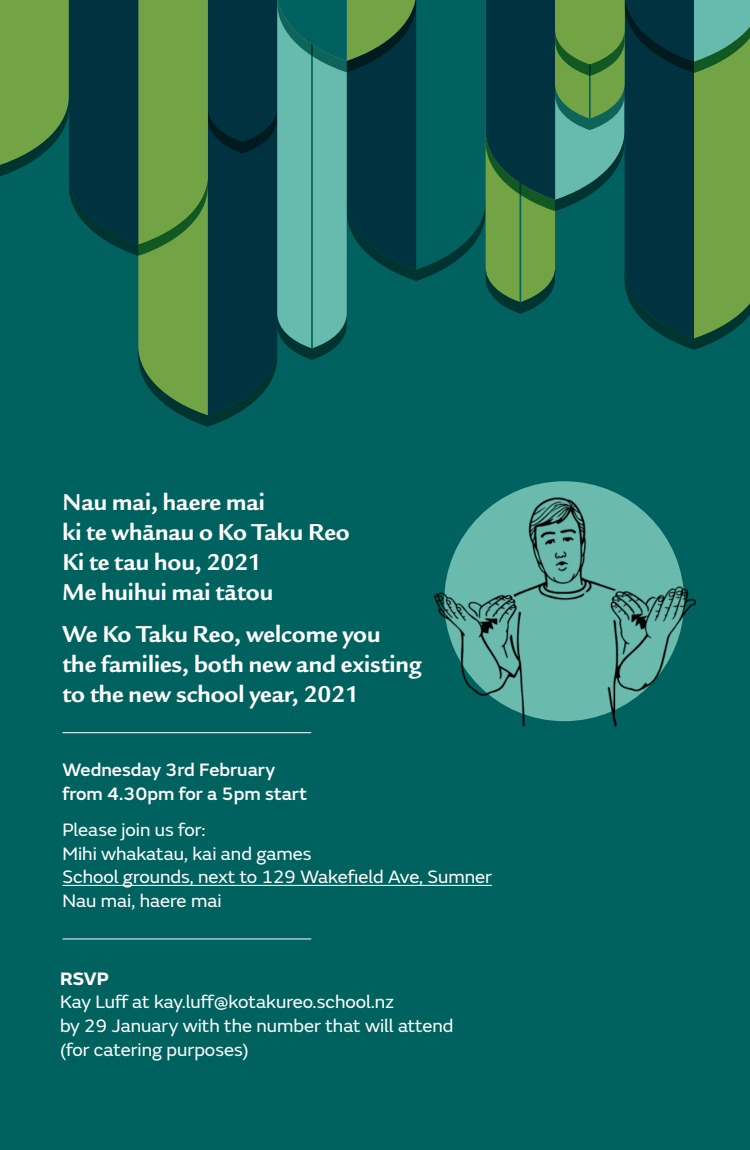
<style>
.page{position:relative;width:750px;height:1150px;background:#fff}
.page>*{position:absolute;margin:0;border:0;box-sizing:border-box;transform-origin:0 0}
.t1{font:700 25px "Legacy Sans ITC Pro";color:#fff}
.t2{font:18.75px/23.8px "FS Emeric";color:#fff}
.t3{font:500 18.75px/23.8px "FS Emeric";color:#fff}
.t4{font:700 18.75px "FS Emeric";color:#fff}
</style>
<div class="page">
<div style="left:0;top:25px;width:750px;height:1125px;background:#00625f"></div>
<svg style="left:0;top:0;width:750px;height:427px"></svg>
<hr style="left:62px;top:885px;width:430px;height:1px;background:#fff">
<hr style="left:62px;top:732px;width:249px;height:1px;background:#fff">
<hr style="left:62px;top:938px;width:249px;height:1px;background:#fff">
<img style="left:434px;top:489px;width:262px;height:238px">
<p class="t1" style="left:62px;top:487px;width:204px">Nau mai, haere mai</p>
<p class="t1" style="left:62px;top:517px;width:289px">ki te whānau o Ko Taku Reo</p>
<p class="t1" style="left:62px;top:547px;width:201px">Ki te tau hou, 2021</p>
<p class="t1" style="left:62px;top:577px;width:212px">Me huihui mai tātou</p>
<p class="t1" style="left:62px;top:620px;width:320px">We Ko Taku Reo, welcome you</p>
<p class="t1" style="left:62px;top:650px;width:361px">the families, both new and existing</p>
<p class="t1" style="left:62px;top:680px;width:298px">to the new school year, 2021</p>
<p class="t3" style="left:62px;top:758px;width:246px">Wednesday 3rd February from 4.30pm for a 5pm start</p>
<p class="t2" style="left:62px;top:818px;width:431px">Please join us for:<br>Mihi whakatau, kai and games<br>School grounds, next to 129 Wakefield Ave, Sumner</p>
<p class="t2" style="left:62px;top:889px;width:161px">Nau mai, haere mai</p>
<p class="t4" style="left:60px;top:966px;width:50px">RSVP</p>
<p class="t2" style="left:60px;top:990px;width:336px">Kay Luff at kay.luff@kotakureo.school.nz</p>
<p class="t2" style="left:60px;top:1014px;width:395px">by 29 January with the number that will attend (for catering purposes)</p>
</div>
